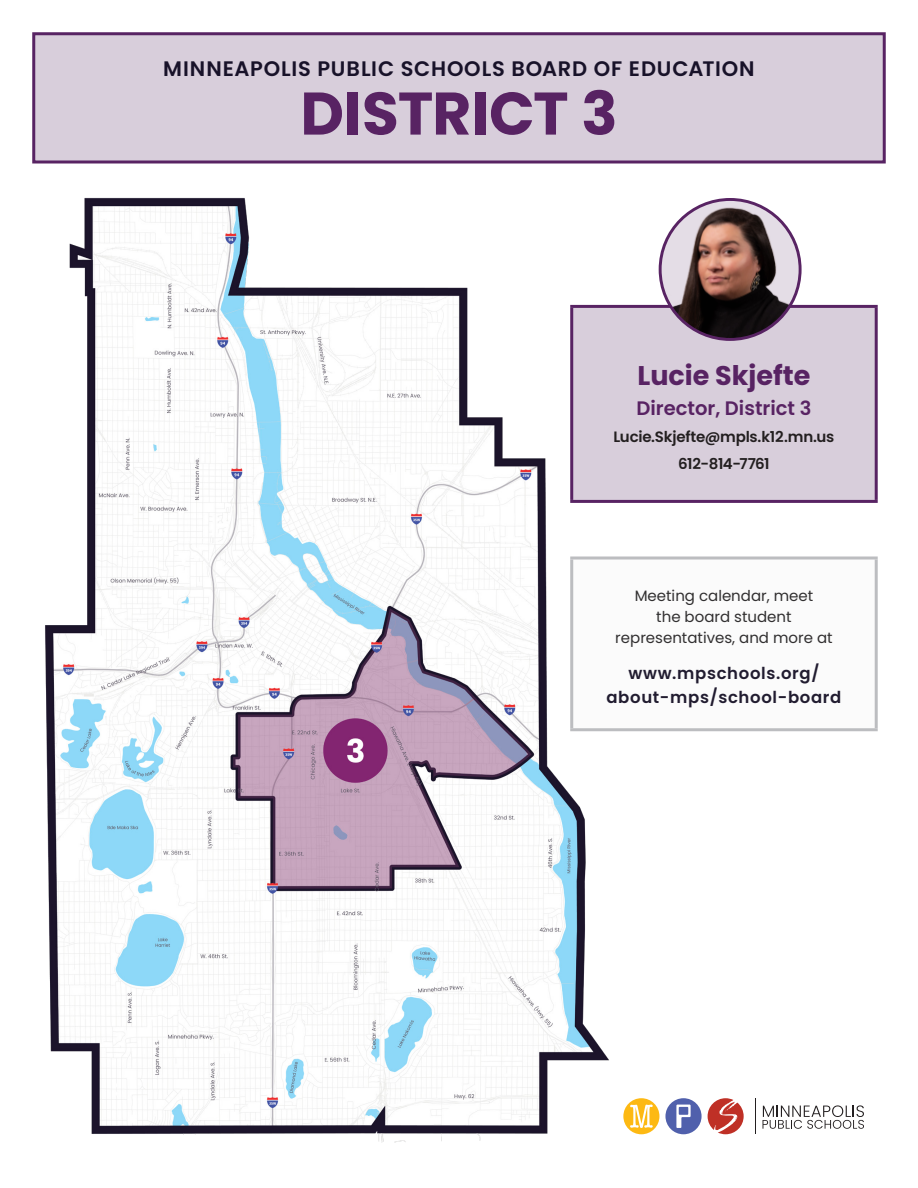
<style>
.page{position:relative;width:918px;height:1188px;background:#fff}
.page>*{position:absolute;margin:0;border:0;box-sizing:border-box;transform-origin:0 0}
.t1{font:700 60px "Poppins";letter-spacing:-.005em;color:#582363}
.t2{font:700 27px "Poppins";color:#582363}
.t3{font:600 21px "Poppins";letter-spacing:.04em;color:#181229}
.t4{font:600 19.5px "Poppins";color:#582363}
.t5{font:600 16.5px/24px "Poppins";letter-spacing:.04em;color:#211c30;text-align:center}
.t6{font:15px/21px "Poppins";color:#312f30;text-align:center}
.t7{font:600 15px "Poppins";letter-spacing:-.015em;color:#231f20}
.t8{font:600 15px "Poppins";letter-spacing:-.035em;color:#231f20}
</style>
<div class="page">
<div style="left:34px;top:34px;width:850px;height:128px;background:#d8cedb"></div>
<div style="left:32px;top:32px;width:854px;height:132px;border:3px solid #582363"></div>
<img style="left:45px;top:197px;width:589px;height:946px">
<div style="left:572px;top:306px;width:304px;height:195px;background:#d8cedb"></div>
<div style="left:572px;top:558px;width:304px;height:172px;background:#fbfbfb"></div>
<svg style="left:570px;top:556px;width:308px;height:4px"></svg>
<hr style="left:570px;top:559px;width:3px;height:169px;background:#bcbdc0">
<hr style="left:875px;top:559px;width:3px;height:169px;background:#bcbdc0">
<hr style="left:570px;top:728px;width:308px;height:3px;background:#bcbdc0">
<hr style="left:570px;top:305px;width:308px;height:3px;background:#582363">
<hr style="left:570px;top:308px;width:3px;height:192px;background:#582363">
<hr style="left:875px;top:308px;width:3px;height:192px;background:#582363">
<hr style="left:570px;top:500px;width:308px;height:3px;background:#582363">
<svg style="left:623px;top:1098px;width:36px;height:36px"></svg>
<svg style="left:665px;top:1098px;width:37px;height:36px"></svg>
<svg style="left:708px;top:1098px;width:36px;height:36px"></svg>
<svg style="left:763px;top:1105px;width:101px;height:24px"></svg>
<hr style="left:755px;top:1098px;width:1px;height:36px;background:#231f20">
<img style="left:660px;top:201px;width:140px;height:138px">
<div style="left:659px;top:198px;width:143px;height:143px;border:3px solid #582363;border-radius:50%"></div>
<p class="t3" style="left:163px;top:56px;width:593px">MINNEAPOLIS PUBLIC SCHOOLS BOARD OF EDUCATION</p>
<p class="t1" style="left:300px;top:79px;width:319px">DISTRICT 3</p>
<p class="t2" style="left:638px;top:360px;width:174px">Lucie Skjefte</p>
<p class="t4" style="left:636px;top:397px;width:177px">Director, District 3</p>
<p class="t7" style="left:613px;top:429px;width:223px">Lucie.Skjefte@mpls.k12.mn.us</p>
<p class="t8" style="left:678px;top:456px;width:93px">612-814-7761</p>
<p class="t6" style="left:615px;top:585px;width:219px">Meeting calendar, meet<br>the board student representatives, and more at</p>
<p class="t5" style="left:606px;top:661px;width:237px">www.mpschools.org/ about-mps/school-board</p>
</div>
